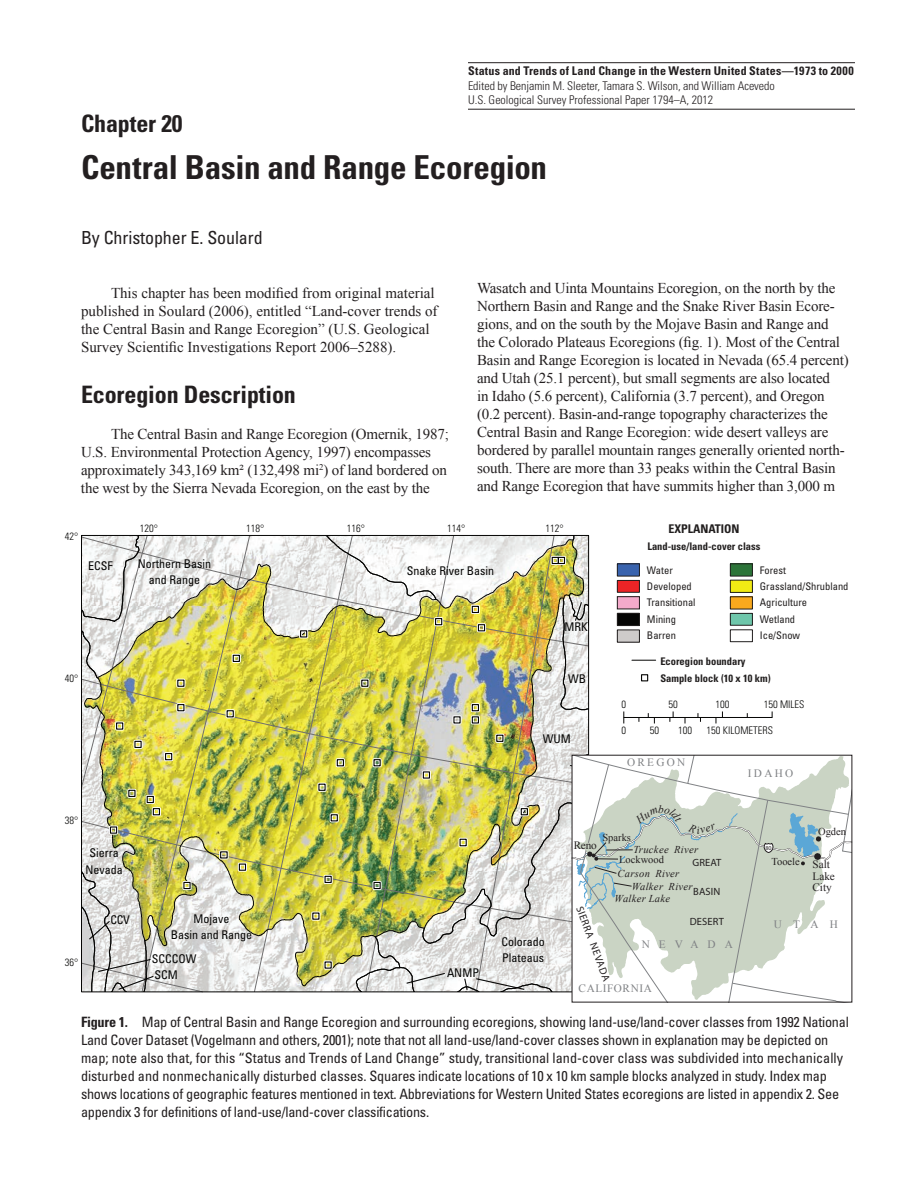
<style>
.page{position:relative;width:918px;height:1188px;background:#fff}
.page>*{position:absolute;margin:0;border:0;box-sizing:border-box;transform-origin:0 0}
.t1{font:700 condensed 33px "Univers";letter-spacing:-.01em;color:#231f20}
.t2{font:700 condensed 24px "Univers";letter-spacing:-.005em;color:#231f20}
.t3{font:condensed 18px "Univers";letter-spacing:-.005em;color:#231f20}
.t4{font:15px/18px "Times New Roman";letter-spacing:-.01em;color:#231f20}
.t5{font:condensed 14.25px/18px "Univers";letter-spacing:-.02em;color:#231f20}
.t6{font:condensed 12px/16.5px "Univers LT Std";color:#050504;text-align:center}
.t7{font:300 condensed 12px/14.4px "Univers";letter-spacing:-.005em;color:#231f20}
.t8{font:700 condensed 12px "Univers";letter-spacing:.02em;color:#231f20}
.t9{font:700 condensed 12px "Univers LT Std";color:#211e1e}
.t10{font:11.25px "Times New Roman";letter-spacing:.2em;color:#808285}
.t11{font:11.25px/11.6px "Times New Roman";color:#231f20}
.t12{font:11.25px "Times New Roman";letter-spacing:.05em;color:#808285}
.t13{font:italic 11.25px "Times New Roman";color:#231f20}
.t14{font:condensed 10.5px/16.5px "Univers LT Std";color:#211e1e}
.t15{font:300 condensed 10.5px "Univers LT Std";color:#050504}
.t16{font:700 condensed 10.5px/16.5px "Univers LT Std";color:#211e1e}
.t17{font:italic 10.5px/12.9px "Times New Roman";letter-spacing:.025em;color:#231f20}
.t18{font:condensed 10.5px "Univers";letter-spacing:.01em;color:#231f20}
.t19{font:10.5px "Times New Roman";color:#231f20}
.t20{font:condensed 6px "Univers";color:#231f20}
.s1{font-weight:700}
</style>
<div class="page">
<hr style="left:468px;top:62px;width:387px;height:1px;background:#231f20">
<hr style="left:468px;top:109px;width:387px;height:1px;background:#231f20">
<img style="left:81px;top:535px;width:772px;height:467px">
<p class="t8" style="left:468px;top:64px;width:387px">Status and Trends of Land Change in the Western United States—1973 to 2000</p>
<p class="t7" style="left:468px;top:78px;width:308px">Edited by Benjamin M. Sleeter, Tamara S. Wilson, and William Acevedo<br>U.S. Geological Survey Professional Paper 1794–A, 2012</p>
<h2 class="t2" style="left:81px;top:109px;width:103px">Chapter 20</h2>
<h1 class="t1" style="left:81px;top:147px;width:468px">Central Basin and Range Ecoregion</h1>
<p class="t3" style="left:81px;top:226px;width:183px">By Christopher E. Soulard</p>
<p class="t4" style="left:81px;top:284px;width:358px;text-indent:30px">This chapter has been modified from original material published in Soulard (2006), entitled “Land-cover trends of the Central Basin and Range Ecoregion” (U.S. Geological Survey Scientific Investigations Report 2006–5288).</p>
<h2 class="t2" style="left:81px;top:380px;width:216px">Ecoregion Description</h2>
<p class="t4" style="left:81px;top:425px;width:369px;text-indent:30px">The Central Basin and Range Ecoregion (Omernik, 1987; U.S. Environmental Protection Agency, 1997) encompasses approximately 343,169 km² (132,498 mi<sup>2</sup>) of land bordered on the west by the Sierra Nevada Ecoregion, on the east by the</p>
<p class="t4" style="left:477px;top:279px;width:373px">Wasatch and Uinta Mountains Ecoregion, on the north by the Northern Basin and Range and the Snake River Basin Ecore&shy;gions, and on the south by the Mojave Basin and Range and the Colorado Plateaus Ecoregions (fig. 1). Most of the Central Basin and Range Ecoregion is located in Nevada (65.4 percent) and Utah (25.1 percent), but small segments are also located<br>in Idaho (5.6 percent), California (3.7 percent), and Oregon (0.2 percent). Basin-and-range topography characterizes the Central Basin and Range Ecoregion: wide desert valleys are bordered by parallel mountain ranges generally oriented north&shy;south. There are more than 33 peaks within the Central Basin and Range Ecoregion that have summits higher than 3,000 m</p>
<p class="t15" style="left:65px;top:530px;width:15px">42°</p>
<p class="t6" style="left:88px;top:557px;width:26px">ECSF</p>
<p class="t15" style="left:65px;top:672px;width:15px">40°</p>
<p class="t15" style="left:140px;top:522px;width:20px">120°</p>
<p class="t15" style="left:246px;top:522px;width:20px">118°</p>
<p class="t15" style="left:347px;top:522px;width:20px">116°</p>
<p class="t15" style="left:447px;top:522px;width:20px">114°</p>
<p class="t15" style="left:545px;top:522px;width:20px">112°</p>
<p class="t6" style="left:138px;top:555px;width:75px">Northern Basin and Range</p>
<p class="t6" style="left:407px;top:563px;width:89px">Snake River Basin</p>
<p class="t6" style="left:564px;top:618px;width:25px">MRK</p>
<p class="t6" style="left:568px;top:671px;width:20px">WB</p>
<p class="t6" style="left:543px;top:730px;width:29px">WUM</p>
<p class="t9" style="left:668px;top:521px;width:73px">EXPLANATION</p>
<p class="t16" style="left:647px;top:538px;width:115px">Land-use/land-cover class</p>
<p class="t14" style="left:647px;top:561px;width:50px">Water<br>Developed<br>Transitional<br>Mining<br>Barren</p>
<p class="t14" style="left:760px;top:561px;width:90px">Forest<br>Grassland/Shrubland<br>Agriculture<br>Wetland<br>Ice/Snow</p>
<p class="t16" style="left:660px;top:653px;width:112px">Ecoregion boundary<br>Sample block (10 x 10 km)</p>
<p class="t15" style="left:621px;top:698px;width:6px">0</p>
<p class="t15" style="left:668px;top:698px;width:11px">50</p>
<p class="t15" style="left:715px;top:698px;width:15px">100</p>
<p class="t15" style="left:764px;top:698px;width:42px">150 MILES</p>
<p class="t15" style="left:621px;top:724px;width:6px">0</p>
<p class="t15" style="left:650px;top:724px;width:11px">50</p>
<p class="t15" style="left:678px;top:724px;width:15px">100</p>
<p class="t15" style="left:707px;top:724px;width:68px">150 KILOMETERS</p>
<p class="t10" style="left:627px;top:755px;width:60px">OREGON</p>
<p class="t10" style="left:748px;top:766px;width:47px">IDAHO</p>
<p class="t15" style="left:65px;top:814px;width:15px">38°</p>
<p class="t6" style="left:86px;top:845px;width:39px">Sierra<br>Nevada</p>
<p class="t15" style="left:65px;top:956px;width:15px">36°</p>
<p class="t6" style="left:110px;top:911px;width:21px">CCV</p>
<p class="t6" style="left:171px;top:910px;width:83px">Mojave<br>Basin and Range</p>
<p class="t6" style="left:152px;top:951px;width:46px;line-height:15.9px;text-align:left">SCCCOW<br>SCM</p>
<p class="t6" style="left:447px;top:964px;width:34px">ANMP</p>
<p class="t6" style="left:501px;top:933px;width:45px;text-align:left">Colorado<br>Plateaus</p>
<p class="t13" style="left:658px;top:801px;width:7px">b</p>
<p class="t19" style="left:602px;top:831px;width:30px">Sparks</p>
<p class="t11" style="left:574px;top:840px;width:25px">Reno</p>
<p class="t17" style="left:633px;top:843px;width:66px">Truckee River</p>
<p class="t20" style="left:766px;top:844px;width:8px">80</p>
<p class="t19" style="left:818px;top:824px;width:29px">Ogden</p>
<p class="t19" style="left:619px;top:852px;width:46px">Lockwood</p>
<p class="t19" style="left:771px;top:854px;width:30px">Tooele</p>
<p class="t18" style="left:692px;top:856px;width:30px">GREAT</p>
<p class="t18" style="left:693px;top:885px;width:29px">BASIN</p>
<p class="t18" style="left:690px;top:915px;width:35px">DESERT</p>
<p class="t11" style="left:812px;top:859px;width:24px">Salt<br>Lake<br>City</p>
<p class="t17" style="left:632px;top:867px;width:62px;text-indent:-14px">Carson River<br>Walker River</p>
<p class="t17" style="left:615px;top:892px;width:57px">Walker Lake</p>
<p class="t18" style="left:585px;top:904px;width:81px;rotate:69deg">SIERRA NEVADA</p>
<p class="t10" style="left:774px;top:916px;width:66px">UTAH</p>
<p class="t10" style="left:642px;top:937px;width:93px">NEVADA</p>
<p class="t12" style="left:579px;top:981px;width:75px">CALIFORNIA</p>
<p class="t5" style="left:81px;top:1013px;width:769px"><span class="s1">Figure 1.</span> Map of Central Basin and Range Ecoregion and surrounding ecoregions, showing land-use/land-cover classes from 1992 National Land Cover Dataset (Vogelmann and others, 2001); note that not all land-use/land-cover classes shown in explanation may be depicted on map; note also that, for this “Status and Trends of Land Change” study, transitional land-cover class was subdivided into mechanically disturbed and nonmechanically disturbed classes. Squares indicate locations of 10 x 10 km sample blocks analyzed in study. Index map shows locations of geographic features mentioned in text. Abbreviations for Western United States ecoregions are listed in appendix 2. See appendix 3 for definitions of land-use/land-cover classifications.</p>
</div>
